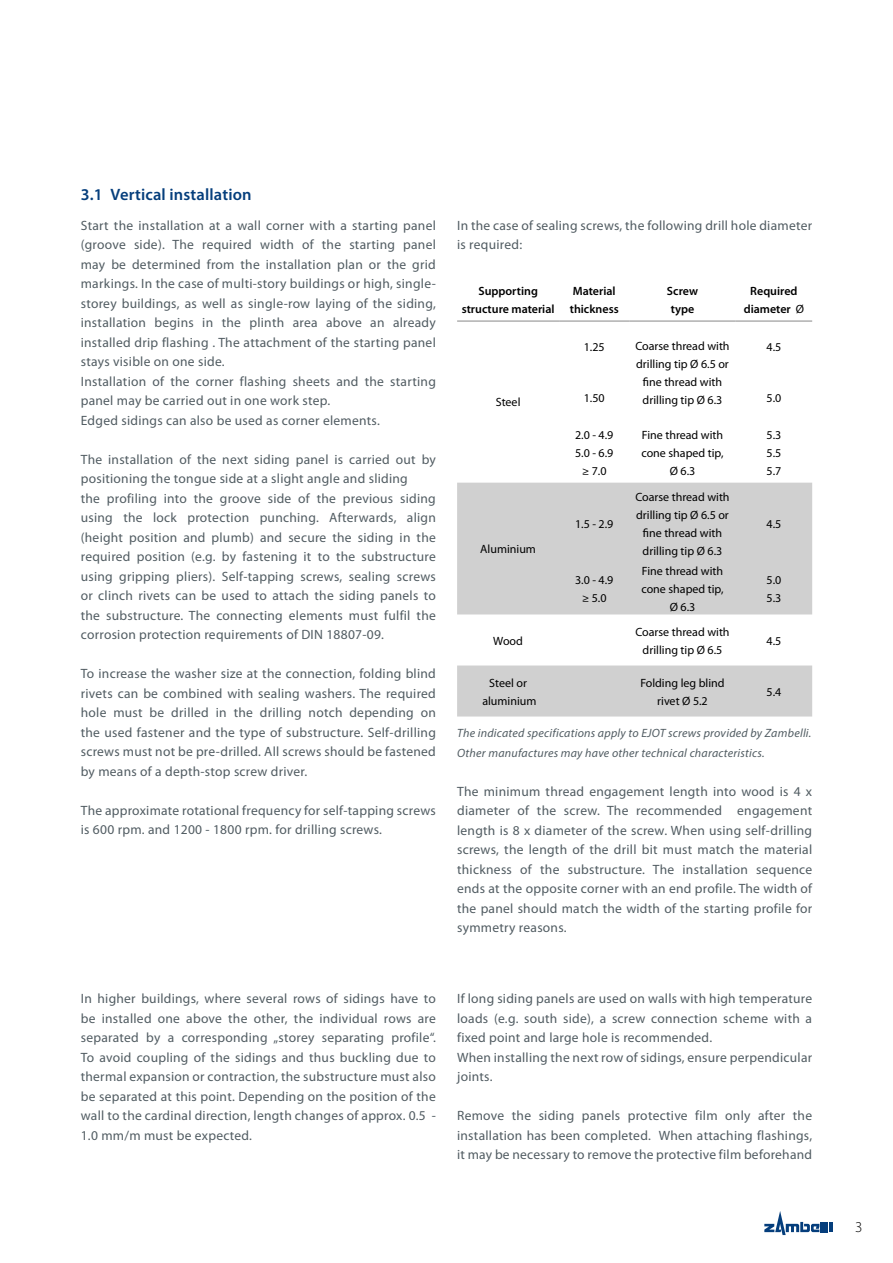
<style>
.page{position:relative;width:893px;height:1263px;background:#fff}
.page>*{position:absolute;margin:0;border:0;box-sizing:border-box;transform-origin:0 0}
.t1{font:600 16.5px "Myriad Pro";letter-spacing:.01em;color:#053e7c}
.t2{font:300 15px "Myriad Pro";color:#000}
.t3{font:13.5px/19.5px "Myriad Pro";letter-spacing:.02em;color:#515c62}
.t4{font:12px/18px "Myriad Pro";color:#000;text-align:center}
.t5{font:italic 12px/19.5px "Myriad Pro";letter-spacing:.02em;color:#515c62}
.t6{font:600 12px/18px "Myriad Pro";color:#000;text-align:center}
.s1{font-weight:400}
</style>
<div class="page">
<svg style="left:457px;top:483px;width:355px;height:233px;fill:#d0d0d0"></svg>
<hr style="left:457px;top:321px;width:102px;height:1px;background:#878787">
<hr style="left:559px;top:321px;width:70px;height:1px;background:#878787">
<hr style="left:629px;top:321px;width:107px;height:1px;background:#878787">
<hr style="left:736px;top:321px;width:76px;height:1px;background:#878787">
<svg style="left:764px;top:1211px;width:68px;height:24px"></svg>
<p class="t1" style="left:81px;top:186px;width:172px">3.1 Vertical installation</p>
<p class="t3" style="left:81px;top:216px;width:357px">Start the installation at a wall corner with a starting panel (groove side). The required width of the starting panel may be determined from the installation plan or the grid markings. In the case of multi-story buildings or high, single&shy;storey buildings, as well as single-row laying of the siding, installation begins in the plinth area above an already installed drip flashing . The attachment of the starting panel stays visible on one side.<br>Installation of the corner flashing sheets and the starting panel may be carried out in one work step.<br>Edged sidings can also be used as corner elements.</p>
<p class="t3" style="left:81px;top:450px;width:357px">The installation of the next siding panel is carried out by positioning the tongue side at a slight angle and sliding<br>the profiling into the groove side of the previous siding using the lock protection punching. Afterwards, align (height position and plumb) and secure the siding in the required position (e.g. by fastening it to the substructure using gripping pliers). Self-tapping screws, sealing screws or clinch rivets can be used to attach the siding panels to the substructure. The connecting elements must fulfil the corrosion protection requirements of DIN 18807-09.</p>
<p class="t3" style="left:81px;top:664px;width:357px;text-align:justify">To increase the washer size at the connection, folding blind rivets can be combined with sealing washers. The required hole must be drilled in the drilling notch depending on the used fastener and the type of substructure. Self-drilling screws must not be pre-drilled. All screws should be fastened by means of a depth-stop screw driver.</p>
<p class="t3" style="left:81px;top:801px;width:357px">The approximate rotational frequency for self-tapping screws is 600 rpm. and 1200 - 1800 rpm. for drilling screws.</p>
<p class="t3" style="left:457px;top:216px;width:357px">In the case of sealing screws, the following drill hole diameter is required:</p>
<p class="t6" style="left:462px;top:282px;width:94px">Supporting structure material</p>
<p class="t6" style="left:570px;top:282px;width:50px;text-align:left">Material thickness</p>
<p class="t6" style="left:667px;top:282px;width:33px">Screw type</p>
<p class="t6" style="left:744px;top:282px;width:62px">Required diameter <span class="s1">Ø</span></p>
<p class="t4" style="left:496px;top:394px;width:26px">Steel</p>
<p class="t4" style="left:480px;top:540px;width:57px">Aluminium</p>
<p class="t4" style="left:584px;top:338px;width:22px">1.25</p>
<p class="t4" style="left:635px;top:337px;width:96px">Coarse thread with drilling tip Ø 6.5 or fine thread with drilling tip Ø 6.3</p>
<p class="t4" style="left:766px;top:338px;width:16px">4.5</p>
<p class="t4" style="left:584px;top:389px;width:22px">1.50</p>
<p class="t4" style="left:766px;top:389px;width:16px">5.0</p>
<p class="t4" style="left:575px;top:427px;width:40px">2.0 - 4.9<br>5.0 - 6.9 ≥ 7.0</p>
<p class="t4" style="left:641px;top:427px;width:84px">Fine thread with cone shaped tip,<br>Ø 6.3</p>
<p class="t4" style="left:766px;top:427px;width:16px;text-align:justify">5.3<br>5.5<br>5.7</p>
<p class="t4" style="left:575px;top:515px;width:40px">1.5 - 2.9</p>
<p class="t4" style="left:635px;top:488px;width:96px">Coarse thread with drilling tip Ø 6.5 or fine thread with drilling tip Ø 6.3</p>
<p class="t4" style="left:766px;top:515px;width:16px">4.5</p>
<p class="t4" style="left:575px;top:572px;width:40px">3.0 - 4.9 ≥ 5.0</p>
<p class="t4" style="left:641px;top:563px;width:84px">Fine thread with cone shaped tip,<br>Ø 6.3</p>
<p class="t4" style="left:766px;top:572px;width:16px;text-align:left">5.0<br>5.3</p>
<p class="t4" style="left:493px;top:632px;width:31px">Wood</p>
<p class="t4" style="left:635px;top:623px;width:96px">Coarse thread with drilling tip Ø 6.5</p>
<p class="t4" style="left:766px;top:632px;width:16px">4.5</p>
<p class="t4" style="left:482px;top:674px;width:56px">Steel or aluminium</p>
<p class="t4" style="left:640px;top:674px;width:86px">Folding leg blind rivet Ø 5.2</p>
<p class="t4" style="left:766px;top:683px;width:16px">5.4</p>
<p class="t5" style="left:457px;top:723px;width:356px">The indicated specifications apply to EJOT screws provided by Zambelli.<br>Other manufactures may have other technical characteristics.</p>
<p class="t3" style="left:457px;top:781px;width:357px;text-align:justify">The minimum thread engagement length into wood is 4 x diameter of the screw. The recommended engagement length is 8 x diameter of the screw. When using self-drilling screws, the length of the drill bit must match the material thickness of the substructure. The installation sequence ends at the opposite corner with an end profile. The width of the panel should match the width of the starting profile for symmetry reasons.</p>
<p class="t3" style="left:81px;top:989px;width:357px;text-align:justify">In higher buildings, where several rows of sidings have to be installed one above the other, the individual rows are separated by a corresponding „storey separating profile“.<br>To avoid coupling of the sidings and thus buckling due to thermal expansion or contraction, the substructure must also be separated at this point. Depending on the position of the wall to the cardinal direction, length changes of approx. 0.5 - 1.0 mm/m must be expected.</p>
<p class="t3" style="left:457px;top:989px;width:357px">If long siding panels are used on walls with high temperature loads (e.g. south side), a screw connection scheme with a fixed point and large hole is recommended.<br>When installing the next row of sidings, ensure perpendicular joints.</p>
<p class="t3" style="left:457px;top:1106px;width:357px;text-align:justify">Remove the siding panels protective film only after the installation has been completed. When attaching flashings, it may be necessary to remove the protective film beforehand</p>
<p class="t2" style="left:855px;top:1218px;width:9px">3</p>
</div>
